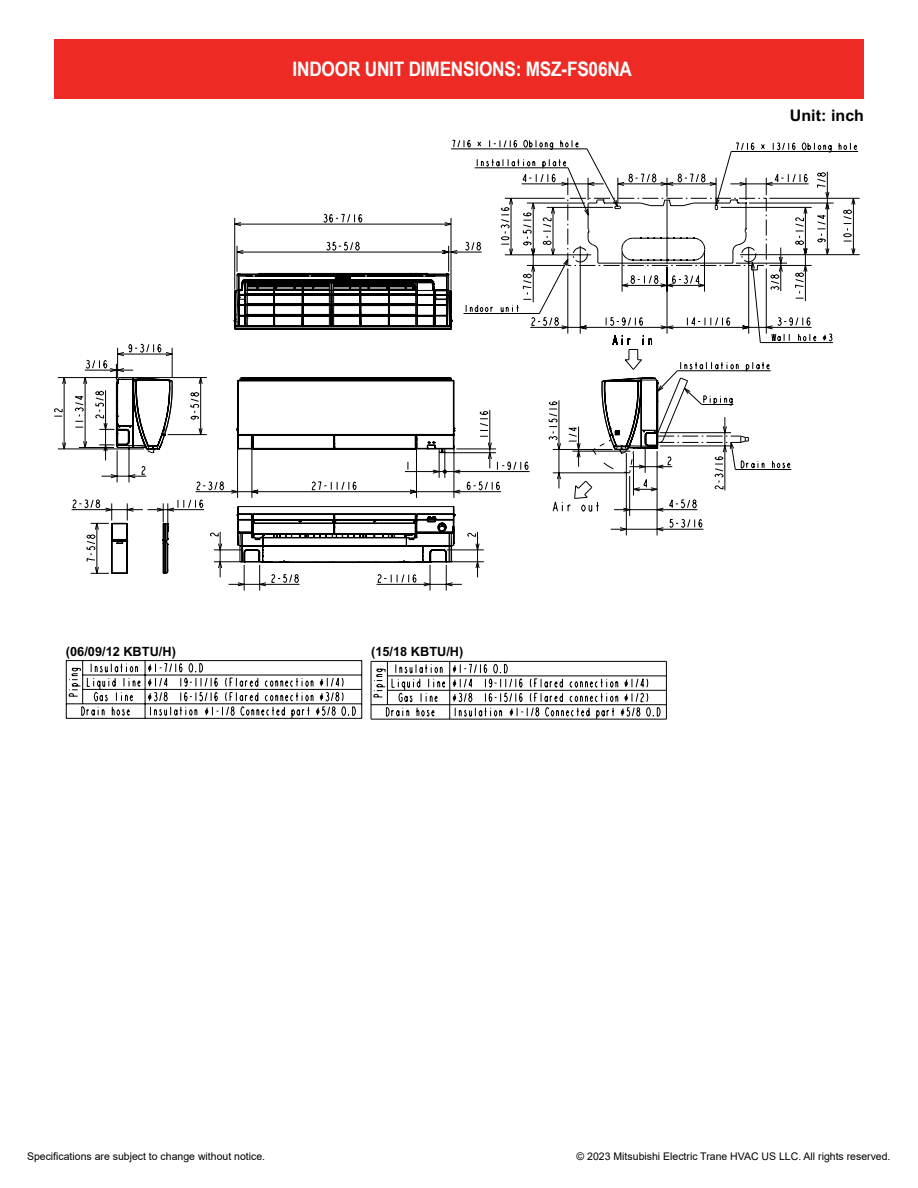
<style>
.page{position:relative;width:918px;height:1188px;background:#fff}
.page>*{position:absolute;margin:0;border:0;box-sizing:border-box;transform-origin:0 0}
.t1{font:700 19.95px "Arial Narrow";letter-spacing:-.01em;color:#fff;scale:1.05 1}
.t2{font:700 15.9px "Arial";color:#000}
.t3{font:700 12.75px "Arial";color:#000}
.t4{font:10.5px "Arial";color:#000}
</style>
<div class="page">
<svg style="left:54px;top:408px;width:8px;height:9px"></svg>
<svg style="left:62px;top:378px;width:390px;height:341px"></svg>
<hr style="left:371px;top:719px;width:295px;height:1px;background:#000">
<svg style="left:81px;top:661px;width:586px;height:58px"></svg>
<svg style="left:452px;top:139px;width:405px;height:578px"></svg>
<hr style="left:64px;top:378px;width:1px;height:71px;background:#000">
<hr style="left:85px;top:378px;width:1px;height:70px;background:#000">
<hr style="left:72px;top:509px;width:71px;height:1px;background:#000">
<hr style="left:58px;top:449px;width:86px;height:1px;background:#000">
<hr style="left:79px;top:447px;width:35px;height:1px;background:#000">
<hr style="left:58px;top:377px;width:60px;height:1px;background:#000">
<hr style="left:85px;top:370px;width:48px;height:1px;background:#000">
<hr style="left:740px;top:254px;width:120px;height:1px;background:#000">
<hr style="left:769px;top:198px;width:91px;height:1px;background:#000">
<svg style="left:451px;top:148px;width:408px;height:396px"></svg>
<svg style="left:91px;top:151px;width:743px;height:440px"></svg>
<div style="left:54px;top:39px;width:810px;height:59px;background:#ee2a24"></div>
<h1 class="t1" style="left:293px;top:54px;width:325px">INDOOR UNIT DIMENSIONS: MSZ-FS06NA</h1>
<h2 class="t2" style="left:790px;top:104px;width:76px">Unit: inch</h2>
<p class="t3" style="left:66px;top:642px;width:111px">(06/09/12 KBTU/H)</p>
<p class="t3" style="left:371px;top:642px;width:94px">(15/18 KBTU/H)</p>
<p class="t4" style="left:27px;top:1149px;width:240px">Specifications are subject to change without notice.</p>
<p class="t4" style="left:577px;top:1149px;width:315px">© 2023 Mitsubishi Electric Trane HVAC US LLC. All rights reserved.</p>
</div>
